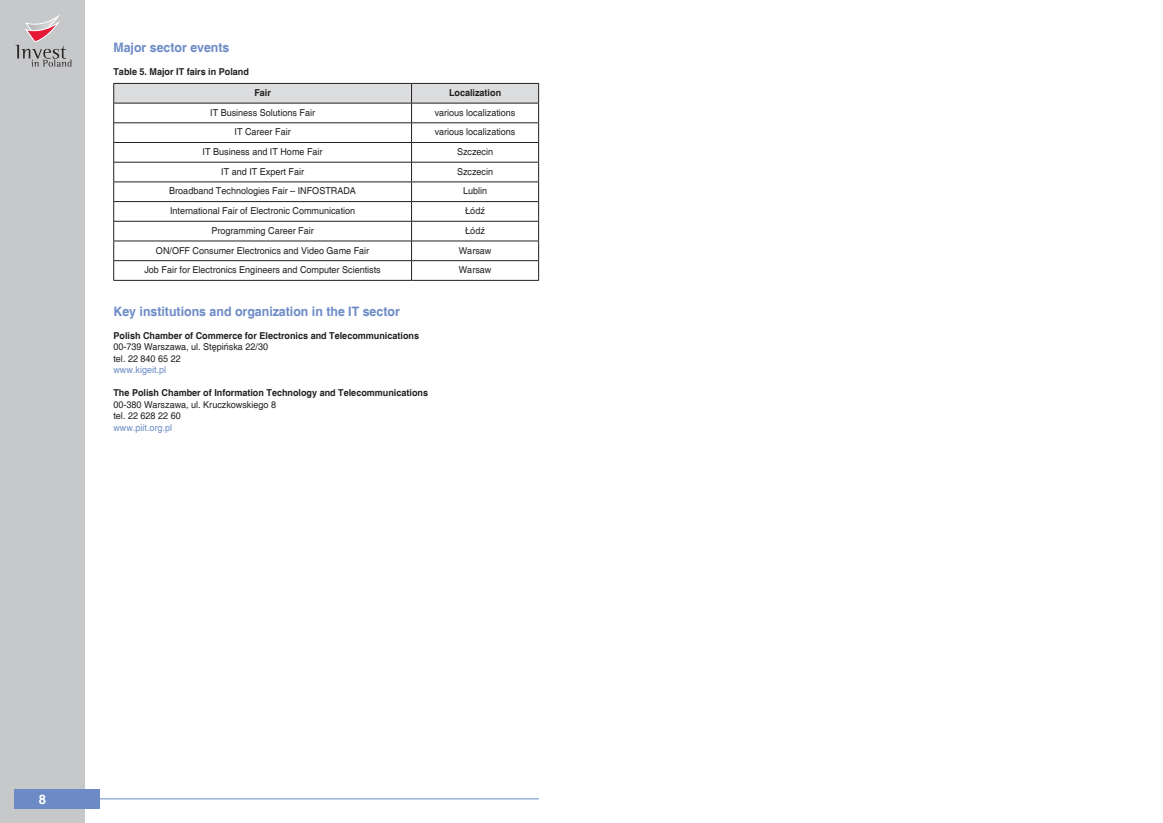
<style>
.page{position:relative;width:1163px;height:823px;background:#fff}
.page>*{position:absolute;margin:0;border:0;box-sizing:border-box;transform-origin:0 0}
.tytul{font:700 13px "Helvetica";color:#6c8bc6;scale:.95 1}
.t1{font:700 13px "Helvetica";color:#fff}
.tabela_sr{font:9.5px "Helvetica";color:#231f20;scale:.95 1}
.tekst_adresy{font:700 9.5px "Helvetica";color:#231f20;scale:.95 1}
.tekst_adresy-2{font:9.5px "Helvetica";color:#231f20;scale:.95 1}
.tekst_adresy-3{font:9.5px "Helvetica";color:#6c8bc6;scale:.95 1}
.tg_plg{font:700 9.5px "Helvetica";color:#231f20;scale:.95 1}
.tabela_sr-2{font:700 9.5px "Helvetica";color:#231f20;scale:.95 1}
</style>
<div class="page">
<div style="left:0;top:0;width:85px;height:822px;background:#c7c8ca"></div>
<div style="left:14px;top:788px;width:85px;height:20px;background:#6c8bc6"></div>
<hr style="left:85px;top:797px;width:454px;height:1px;background:#6c8bc6">
<svg style="left:15px;top:15px;width:56px;height:52px"></svg>
<svg style="left:113px;top:83px;width:426px;height:197px"></svg>
<hr style="left:113px;top:280px;width:298px;height:1px;background:#231f20">
<hr style="left:411px;top:280px;width:128px;height:1px;background:#231f20">
<p class="tytul" style="left:113px;top:39px;width:124px">Major sector events</p>
<p class="tg_plg" style="left:113px;top:66px;width:144px">Table 5. Major IT fairs in Poland</p>
<p class="tabela_sr-2" style="left:254px;top:87px;width:19px">Fair</p>
<p class="tabela_sr-2" style="left:449px;top:87px;width:56px">Localization</p>
<p class="tabela_sr" style="left:210px;top:107px;width:112px">IT Business Solutions Fair</p>
<p class="tabela_sr" style="left:434px;top:107px;width:86px">various localizations</p>
<p class="tabela_sr" style="left:234px;top:126px;width:61px">IT Career Fair</p>
<p class="tabela_sr" style="left:434px;top:126px;width:86px">various localizations</p>
<p class="tabela_sr" style="left:203px;top:146px;width:128px">IT Business and IT Home Fair</p>
<p class="tabela_sr" style="left:457px;top:146px;width:40px">Szczecin</p>
<p class="tabela_sr" style="left:221px;top:166px;width:89px">IT and IT Expert Fair</p>
<p class="tabela_sr" style="left:457px;top:166px;width:40px">Szczecin</p>
<p class="tabela_sr" style="left:169px;top:185px;width:198px">Broadband Technologies Fair – INFOSTRADA</p>
<p class="tabela_sr" style="left:463px;top:185px;width:27px">Lublin</p>
<p class="tabela_sr" style="left:170px;top:205px;width:196px">International Fair of Electronic Communication</p>
<p class="tabela_sr" style="left:465px;top:205px;width:22px">Łódź</p>
<p class="tabela_sr" style="left:211px;top:225px;width:109px">Programming Career Fair</p>
<p class="tabela_sr" style="left:465px;top:225px;width:22px">Łódź</p>
<p class="tabela_sr" style="left:156px;top:244px;width:226px">ON/OFF Consumer Electronics and Video Game Fair</p>
<p class="tabela_sr" style="left:458px;top:244px;width:36px">Warsaw</p>
<p class="tabela_sr" style="left:144px;top:264px;width:250px">Job Fair for Electronics Engineers and Computer Scientists</p>
<p class="tabela_sr" style="left:458px;top:264px;width:36px">Warsaw</p>
<p class="tytul" style="left:113px;top:303px;width:303px">Key institutions and organization in the IT sector</p>
<p class="tekst_adresy" style="left:113px;top:329px;width:323px">Polish Chamber of Commerce for Electronics and Telecommunications</p>
<p class="tekst_adresy-2" style="left:113px;top:341px;width:164px">00-739 Warszawa, ul. Stępińska 22/30</p>
<p class="tekst_adresy-2" style="left:113px;top:353px;width:72px">tel. 22 840 65 22</p>
<p class="tekst_adresy-3" style="left:113px;top:364px;width:57px">www.kigeit.pl</p>
<p class="tekst_adresy" style="left:113px;top:387px;width:332px">The Polish Chamber of Information Technology and Telecommunications</p>
<p class="tekst_adresy-2" style="left:113px;top:399px;width:173px">00-380 Warszawa, ul. Kruczkowskiego 8</p>
<p class="tekst_adresy-2" style="left:113px;top:410px;width:72px">tel. 22 628 22 60</p>
<p class="tekst_adresy-3" style="left:113px;top:422px;width:63px">www.piit.org.pl</p>
<h1 class="t1" style="left:39px;top:790px;width:9px">8</h1>
</div>
